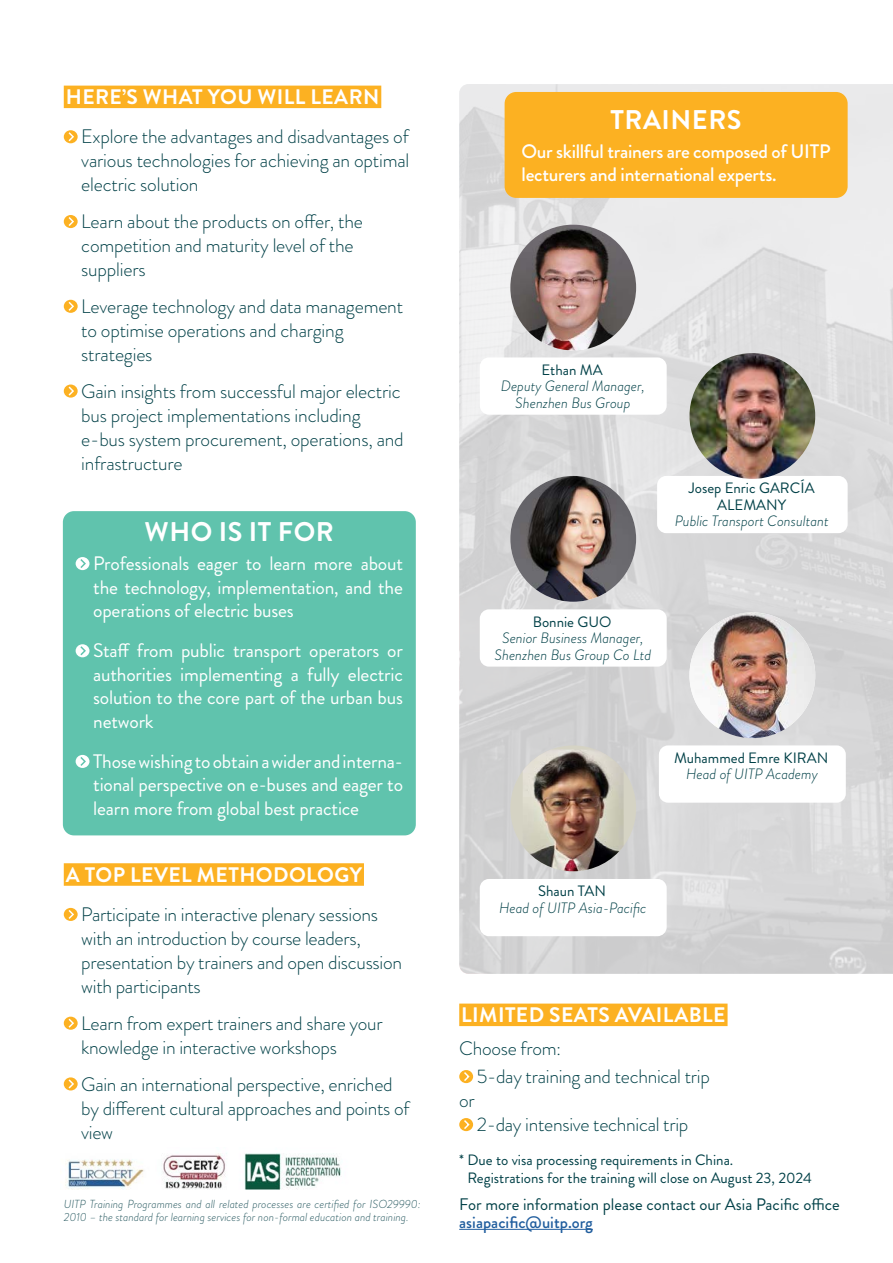
<style>
.page{position:relative;width:893px;height:1263px;background:#fff}
.page>*{position:absolute;margin:0;border:0;box-sizing:border-box;transform-origin:0 0}
.t1{font:700 27px "Brandon Grotesque";letter-spacing:.02em;color:#fff}
.t2{font:700 21px "Brandon Grotesque";letter-spacing:.02em;color:#fff}
.t3{font:300 19.5px/24px "Brandon Grotesque";letter-spacing:-.015em;color:#004047}
.t4{font:19.5px/23.4px "Brandon Grotesque";letter-spacing:-.01em;color:#fff;text-align:justify}
.t5{font:500 19.5px/23.2px "Brandon Grotesque";letter-spacing:-.015em;color:#fff}
.t6{font:16.65px "Brandon Grotesque";color:#004047}
.t7{font:500 16.65px "Brandon Grotesque";color:#215e9e}
.t8{font:15px/16.5px "Brandon Grotesque";color:#004047;text-align:center}
.t9{font:italic 300 15px/16.5px "Brandon Grotesque";color:#004047;text-align:center}
.t10{font:italic 300 11.7px/13.5px "Brandon Grotesque";color:#2e5e65}
</style>
<div class="page">
<svg style="left:459px;top:84px;width:434px;height:890px;background:#dbdbdc"></svg>
<div style="left:64px;top:86px;width:317px;height:22px;background:#fcb122"></div>
<svg style="left:64px;top:130px;width:14px;height:13px"></svg>
<svg style="left:67px;top:131px;width:8px;height:12px"></svg>
<svg style="left:64px;top:215px;width:14px;height:13px"></svg>
<svg style="left:67px;top:215px;width:8px;height:13px"></svg>
<svg style="left:64px;top:300px;width:14px;height:13px"></svg>
<svg style="left:67px;top:300px;width:8px;height:12px"></svg>
<div style="left:64px;top:384px;width:14px;height:14px;background:#fcb122;border-radius:50%"></div>
<svg style="left:67px;top:385px;width:8px;height:12px"></svg>
<div style="left:63px;top:511px;width:353px;height:324px;background:#60c3ad;border-radius:11px"></div>
<svg style="left:76px;top:557px;width:13px;height:13px"></svg>
<svg style="left:79px;top:557px;width:8px;height:13px"></svg>
<div style="left:76px;top:644px;width:13px;height:13px;background:#fff;border-radius:50%"></div>
<svg style="left:79px;top:645px;width:8px;height:12px"></svg>
<svg style="left:76px;top:755px;width:13px;height:13px"></svg>
<svg style="left:79px;top:755px;width:8px;height:12px"></svg>
<div style="left:459px;top:1003px;width:268px;height:23px;background:#fcb122"></div>
<hr style="left:459px;top:1229px;width:134px;height:1px;background:#215e9e">
<svg style="left:459px;top:1070px;width:14px;height:13px"></svg>
<svg style="left:462px;top:1070px;width:9px;height:13px"></svg>
<svg style="left:459px;top:1118px;width:14px;height:13px"></svg>
<svg style="left:462px;top:1118px;width:9px;height:13px"></svg>
<img style="left:65px;top:1153px;width:276px;height:36px">
<div style="left:505px;top:92px;width:343px;height:106px;background:#fcb122;border-radius:12px"></div>
<div style="left:480px;top:357px;width:187px;height:58px;background:#fff;border-radius:9px"></div>
<div style="left:659px;top:745px;width:187px;height:58px;background:#fff;border-radius:9px"></div>
<div style="left:480px;top:879px;width:187px;height:57px;background:#fff;border-radius:9px"></div>
<div style="left:657px;top:476px;width:191px;height:57px;background:#fff;border-radius:9px"></div>
<div style="left:480px;top:609px;width:187px;height:58px;background:#fff;border-radius:9px"></div>
<div style="left:64px;top:863px;width:300px;height:23px;background:#fcb122"></div>
<svg style="left:64px;top:908px;width:14px;height:13px"></svg>
<svg style="left:67px;top:908px;width:8px;height:12px"></svg>
<svg style="left:64px;top:1017px;width:14px;height:13px"></svg>
<svg style="left:67px;top:1017px;width:8px;height:12px"></svg>
<div style="left:64px;top:1077px;width:14px;height:13px;background:#fcb122;border-radius:50%"></div>
<svg style="left:67px;top:1078px;width:8px;height:12px"></svg>
<img style="left:510px;top:225px;width:126px;height:125px;border-radius:63px">
<img style="left:689px;top:353px;width:126px;height:126px;border-radius:63px">
<img style="left:510px;top:476px;width:126px;height:126px;border-radius:63px">
<img style="left:689px;top:612px;width:126px;height:126px;border-radius:63px">
<div style="left:510px;top:745px;width:126px;height:126px;background:#d5d3c4;border-radius:50%"></div>
<img style="left:523px;top:749px;width:101px;height:122px">
<p class="t2" style="left:66px;top:82px;width:315px">HERE’S WHAT YOU WILL LEARN</p>
<p class="t3" style="left:81px;top:125px;width:330px;text-align:justify">Explore the advantages and disadvantages of various technologies for achieving an optimal electric solution</p>
<p class="t3" style="left:81px;top:209px;width:283px">Learn about the products on offer, the competition and maturity level of the suppliers</p>
<p class="t3" style="left:81px;top:294px;width:323px">Leverage technology and data management to optimise operations and charging strategies</p>
<p class="t3" style="left:81px;top:379px;width:324px">Gain insights from successful major electric bus project implementations including e-bus system procurement, operations, and infrastructure</p>
<h1 class="t1" style="left:145px;top:513px;width:191px">WHO IS IT FOR</h1>
<p class="t4" style="left:93px;top:552px;width:311px">Professionals eager to learn more about the technology, implementation, and the operations of electric buses</p>
<p class="t4" style="left:93px;top:639px;width:311px">Staff from public transport operators or authorities implementing a fully electric solution to the core part of the urban bus network</p>
<p class="t4" style="left:93px;top:750px;width:311px">Those wishing to obtain a wider and interna&shy;tional perspective on e- buses and eager to learn more from global best practice</p>
<p class="t2" style="left:66px;top:860px;width:298px">A TOP LEVEL METHODOLOGY</p>
<p class="t3" style="left:81px;top:902px;width:322px">Participate in interactive plenary sessions with an introduction by course leaders, presentation by trainers and open discussion with participants</p>
<p class="t3" style="left:81px;top:1011px;width:303px">Learn from expert trainers and share your knowledge in interactive workshops</p>
<p class="t3" style="left:81px;top:1072px;width:330px">Gain an international perspective, enriched by different cultural approaches and points of view</p>
<p class="t10" style="left:64px;top:1197px;width:359px">UITP Training Programmes and all related processes are certified for ISO29990:<br>2010 – the standard for learning services for non-formal education and training.</p>
<h1 class="t1" style="left:610px;top:101px;width:133px">TRAINERS</h1>
<p class="t5" style="left:522px;top:140px;width:310px">Our skillful trainers are composed of UITP lecturers and international experts.</p>
<p class="t8" style="left:542px;top:362px;width:63px">Ethan MA</p>
<p class="t9" style="left:501px;top:378px;width:146px">Deputy General Manager,<br>Shenzhen Bus Group</p>
<p class="t8" style="left:689px;top:480px;width:127px">Josep Enric GARCÍA<br>ALEMANY</p>
<p class="t9" style="left:675px;top:513px;width:155px">Public Transport Consultant</p>
<p class="t8" style="left:533px;top:613px;width:80px">Bonnie GUO</p>
<p class="t9" style="left:495px;top:630px;width:158px">Senior Business Manager,<br>Shenzhen Bus Group Co Ltd</p>
<p class="t8" style="left:674px;top:750px;width:156px">Muhammed Emre KIRAN</p>
<p class="t9" style="left:686px;top:766px;width:133px">Head of UITP Academy</p>
<p class="t8" style="left:538px;top:883px;width:69px">Shaun TAN</p>
<p class="t9" style="left:499px;top:899px;width:149px">Head of UITP Asia-Pacific</p>
<p class="t2" style="left:461px;top:1000px;width:266px">LIMITED SEATS AVAILABLE</p>
<p class="t3" style="left:477px;top:1034px;width:235px;line-height:28.2px;text-indent:-18px">Choose from:<br>5-day training and technical trip</p>
<p class="t3" style="left:459px;top:1088px;width:17px">or</p>
<p class="t3" style="left:477px;top:1112px;width:213px">2-day intensive technical trip</p>
<p class="t8" style="left:467px;top:1151px;width:346px;line-height:18px;text-align:left;text-indent:-8px">* Due to visa processing requirements in China.<br>Registrations for the training will close on August 23, 2024</p>
<p class="t6" style="left:459px;top:1192px;width:382px">For more information please contact our Asia Pacific office</p>
<p class="t7" style="left:459px;top:1210px;width:135px">asiapacific@uitp.org</p>
</div>
